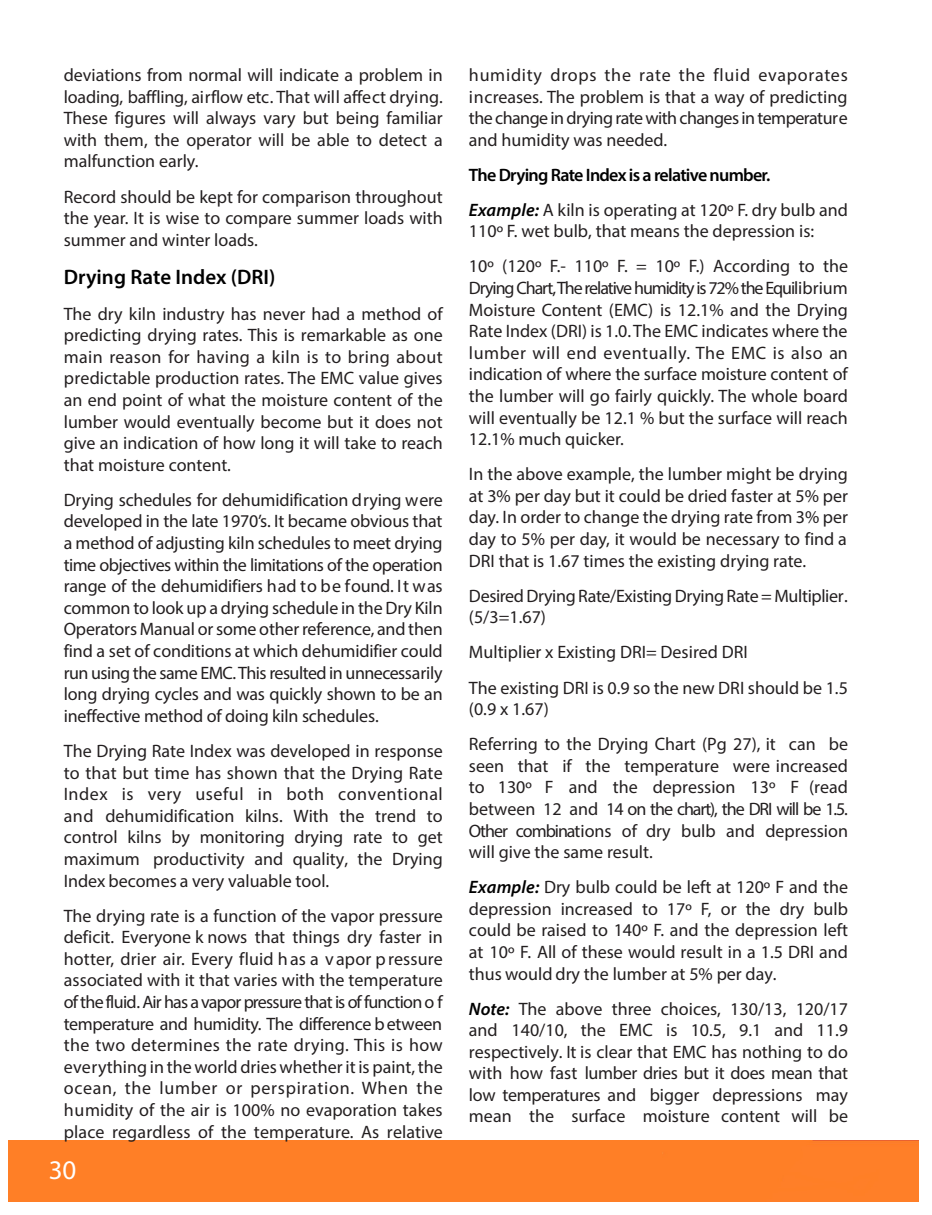
<style>
.page{position:relative;width:932px;height:1215px;background:#fff}
.page>*{position:absolute;margin:0;border:0;box-sizing:border-box;transform-origin:0 0}
.t1{font:27px "Myriad Pro";color:#fff}
.t2{font:600 21px "Myriad Pro";color:#000}
.t3{font:18px/21.6px "Myriad Pro";color:#231f20;text-align:justify}
.t4{font:600 18px/35.1px "Myriad Pro";letter-spacing:-.04em;color:#000}
.t5{font:18px/21.6px "Myriad Pro";letter-spacing:-.02em;color:#231f20}
.s1{font-style:italic}
.s2{font-weight:400;color:#231f20}
.s3{font-weight:600;font-style:italic;color:#000}
</style>
<div class="page">
<div style="left:9px;top:1141px;width:909px;height:61px;background:#ff7f26"></div>
<p class="t3" style="left:64px;top:64px;width:380px">deviations from normal will indicate a problem in loading, baffling, airflow etc. That will affect drying.<br>These figures will always vary but being familiar with them, the operator will be able to detect a malfunction early.</p>
<p class="t3" style="left:64px;top:185px;width:380px">Record should be kept for comparison throughout the year. It is wise to compare summer loads with summer and winter loads.</p>
<p class="t2" style="left:64px;top:264px;width:213px">Drying Rate Index (DRI)</p>
<p class="t3" style="left:64px;top:302px;width:380px">The dry kiln industry has never had a method of predicting drying rates. This is remarkable as one main reason for having a kiln is to bring about predictable production rates. The EMC value gives an end point of what the moisture content of the lumber would eventually become but it does not give an indication of how long it will take to reach that moisture content.</p>
<p class="t3" style="left:64px;top:489px;width:380px">Drying schedules for dehumidification drying were developed in the late 1970’s. It became obvious that a method of adjusting kiln schedules to meet drying time objectives within the limitations of the operation range of the dehumidifiers had to be found. It was common to look up a drying schedule in the Dry Kiln Operators Manual or some other reference, and then find a set of conditions at which dehumidifier could run using the same EMC. This resulted in unnecessarily long drying cycles and was quickly shown to be an ineffective method of doing kiln schedules.</p>
<p class="t3" style="left:64px;top:740px;width:380px">The Drying Rate Index was developed in response to that but time has shown that the Drying Rate Index is very useful in both conventional and dehumidification kilns. With the trend to control kilns by monitoring drying rate to get maximum productivity and quality, the Drying Index becomes a very valuable tool.</p>
<p class="t3" style="left:64px;top:904px;width:380px">The drying rate is a function of the vapor pressure deficit. Everyone k nows that things dry faster in hotter, drier air. Every fluid h as a v apor p ressure associated with it that varies with the temperature of the fluid. Air has a vapor pressure that is of function o f temperature and humidity. The difference b etween the two determines the rate drying. This is how everything in the world dries whether it is paint, the ocean, the lumber or perspiration. When the humidity of the air is 100% no evaporation takes place regardless of the temperature. As relative</p>
<h1 class="t1" style="left:49px;top:1153px;width:29px">30</h1>
<p class="t3" style="left:469px;top:64px;width:380px">humidity drops the rate the fluid evaporates increases. The problem is that a way of predicting the change in drying rate with changes in temperature and humidity was needed.</p>
<p class="t4" style="left:469px;top:157px;width:380px">The Drying Rate Index is a relative number.<br><span class="s1">Example:</span> <span class="s2">A kiln is operating at 120º F. dry bulb and</span></p>
<p class="t3" style="left:469px;top:213px;width:380px;line-height:35.1px">110º F. wet bulb, that means the depression is:<br>10º (120º F.- 110º F. = 10º F.) According to the</p>
<p class="t3" style="left:469px;top:277px;width:380px">Drying Chart, The relative humidity is 72% the Equilibrium Moisture Content (EMC) is 12.1% and the Drying Rate Index (DRI) is 1.0.The EMC indicates where the lumber will end eventually. The EMC is also an indication of where the surface moisture content of the lumber will go fairly quickly. The whole board will eventually be 12.1 % but the surface will reach 12.1% much quicker.</p>
<p class="t3" style="left:469px;top:463px;width:380px">In the above example, the lumber might be drying at 3% per day but it could be dried faster at 5% per day. In order to change the drying rate from 3% per day to 5% per day, it would be necessary to find a DRI that is 1.67 times the existing drying rate.</p>
<p class="t5" style="left:469px;top:585px;width:380px">Desired Drying Rate/Existing Drying Rate = Multiplier. (5/3=1.67)</p>
<p class="t3" style="left:469px;top:635px;width:380px;line-height:35.1px">Multiplier x Existing DRI= Desired DRI<br>The existing DRI is 0.9 so the new DRI should be 1.5</p>
<p class="t3" style="left:469px;top:691px;width:380px;line-height:35.1px">(0.9 x 1.67)<br>Referring to the Drying Chart (Pg 27), it can be</p>
<p class="t3" style="left:469px;top:755px;width:380px">seen that if the temperature were increased to 130º F and the depression 13º F (read between 12 and 14 on the chart), the DRI will be 1.5.<br>Other combinations of dry bulb and depression will give the same result.</p>
<p class="t3" style="left:469px;top:876px;width:380px"><span class="s3">Example:</span> Dry bulb could be left at 120º F and the depression increased to 17º F, or the dry bulb could be raised to 140º F. and the depression left at 10º F. All of these would result in a 1.5 DRI and thus would dry the lumber at 5% per day.</p>
<p class="t3" style="left:469px;top:998px;width:380px"><span class="s3">Note:</span> The above three choices, 130/13, 120/17 and 140/10, the EMC is 10.5, 9.1 and 11.9 respectively. It is clear that EMC has nothing to do with how fast lumber dries but it does mean that low temperatures and bigger depressions may mean the surface moisture content will be</p>
</div>
